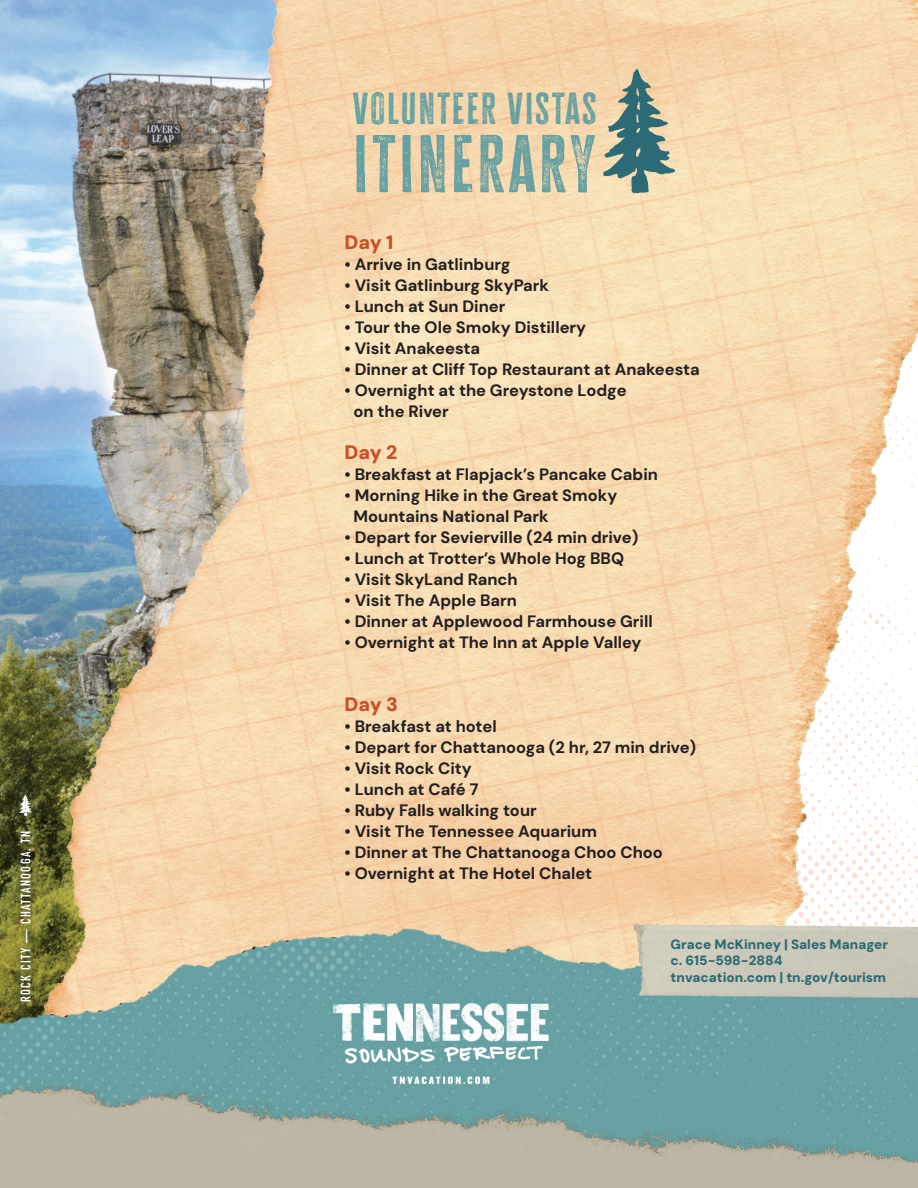
<style>
.page{position:relative;width:918px;height:1188px;background:#fff}
.page>*{position:absolute;margin:0;border:0;box-sizing:border-box;transform-origin:0 0}
.t1{font:66.9px "Cheddar Gothic Rough";letter-spacing:.06em;color:#65a0a2}
.t2{font:36.6px "Cheddar Gothic Rough";letter-spacing:.06em;color:#65a0a2}
.TN_Photo_Credit_White_Right{font:900 19.5px "DM Sans 18 pt";letter-spacing:-.01em;color:#c75028}
.TN_Photo_Credit_White_Right-2{font:700 16.5px/21px "DM Sans 24 pt";color:#231f20}
.t3{font:900 13.5px "DM Sans 18 pt";color:#2c6b76}
.t4{font:13.5px "DIN Engschrift Std";letter-spacing:.1em;color:#fff}
</style>
<div class="page">
<img style="left:0;top:0;width:918px;height:896px">
<img style="left:0;top:896px;width:918px;height:190px">
<img style="left:0;top:1086px;width:918px;height:102px">
<img style="left:333px;top:995px;width:221px;height:95px">
<img style="left:0;top:0;width:457px;height:764px">
<svg style="left:603px;top:69px;width:72px;height:124px;background:#9ca895"></svg>
<div style="left:11px;top:822px;width:29px;height:189px;background:#231f20;opacity:.75"></div>
<div style="left:11px;top:786px;width:29px;height:39px;background:#231f20;opacity:.32"></div>
<svg style="left:19px;top:794px;width:13px;height:22px"></svg>
<img style="left:617px;top:905px;width:301px;height:131px">
<p class="t4" style="left:18px;top:1002px;width:172px;rotate:-90deg">ROCK CITY — CHATTANOOGA, TN</p>
<p class="t2" style="left:353px;top:85px;width:245px">VOLUNTEER VISTAS</p>
<p class="t1" style="left:354px;top:122px;width:244px">ITINERARY</p>
<p class="TN_Photo_Credit_White_Right" style="left:345px;top:229px;width:50px">Day 1</p>
<p class="TN_Photo_Credit_White_Right-2" style="left:345px;top:253px;width:168px">• Arrive in Gatlinburg</p>
<p class="TN_Photo_Credit_White_Right-2" style="left:345px;top:274px;width:206px">• Visit Gatlinburg SkyPark</p>
<p class="TN_Photo_Credit_White_Right-2" style="left:345px;top:295px;width:162px">• Lunch at Sun Diner</p>
<p class="TN_Photo_Credit_White_Right-2" style="left:345px;top:316px;width:243px">• Tour the Ole Smoky Distillery</p>
<p class="TN_Photo_Credit_White_Right-2" style="left:345px;top:337px;width:137px">• Visit Anakeesta</p>
<p class="TN_Photo_Credit_White_Right-2" style="left:345px;top:358px;width:357px">• Dinner at Cliff Top Restaurant at Anakeesta</p>
<p class="TN_Photo_Credit_White_Right-2" style="left:354px;top:379px;width:275px;text-indent:-9px">• Overnight at the Greystone Lodge on the River</p>
<p class="TN_Photo_Credit_White_Right" style="left:345px;top:439px;width:54px">Day 2</p>
<p class="TN_Photo_Credit_White_Right-2" style="left:345px;top:463px;width:315px">• Breakfast at Flapjack’s Pancake Cabin</p>
<p class="TN_Photo_Credit_White_Right-2" style="left:354px;top:484px;width:265px;text-indent:-9px">• Morning Hike in the Great Smoky<br>Mountains National Park</p>
<p class="TN_Photo_Credit_White_Right-2" style="left:345px;top:526px;width:295px">• Depart for Sevierville (24 min drive)</p>
<p class="TN_Photo_Credit_White_Right-2" style="left:345px;top:547px;width:281px">• Lunch at Trotter’s Whole Hog BBQ</p>
<p class="TN_Photo_Credit_White_Right-2" style="left:345px;top:568px;width:175px">• Visit SkyLand Ranch</p>
<p class="TN_Photo_Credit_White_Right-2" style="left:345px;top:589px;width:174px">• Visit The Apple Barn</p>
<p class="TN_Photo_Credit_White_Right-2" style="left:345px;top:610px;width:310px">• Dinner at Applewood Farmhouse Grill</p>
<p class="TN_Photo_Credit_White_Right-2" style="left:345px;top:631px;width:299px">• Overnight at The Inn at Apple Valley</p>
<p class="TN_Photo_Credit_White_Right" style="left:345px;top:691px;width:55px">Day 3</p>
<p class="TN_Photo_Credit_White_Right-2" style="left:345px;top:715px;width:154px">• Breakfast at hotel</p>
<p class="TN_Photo_Credit_White_Right-2" style="left:345px;top:736px;width:353px">• Depart for Chattanooga (2 hr, 27 min drive)</p>
<p class="TN_Photo_Credit_White_Right-2" style="left:345px;top:757px;width:129px">• Visit Rock City</p>
<p class="TN_Photo_Credit_White_Right-2" style="left:345px;top:778px;width:136px">• Lunch at Café 7</p>
<p class="TN_Photo_Credit_White_Right-2" style="left:345px;top:799px;width:194px">• Ruby Falls walking tour</p>
<p class="TN_Photo_Credit_White_Right-2" style="left:345px;top:820px;width:254px">• Visit The Tennessee Aquarium</p>
<p class="TN_Photo_Credit_White_Right-2" style="left:345px;top:841px;width:320px">• Dinner at The Chattanooga Choo Choo</p>
<p class="TN_Photo_Credit_White_Right-2" style="left:345px;top:862px;width:249px">• Overnight at The Hotel Chalet</p>
<p class="t3" style="left:671px;top:936px;width:219px">Grace McKinney | Sales Manager</p>
<p class="t3" style="left:671px;top:952px;width:114px">c. 615-598-2884</p>
<p class="t3" style="left:671px;top:968px;width:217px">tnvacation.com | tn.gov/tourism</p>
</div>
